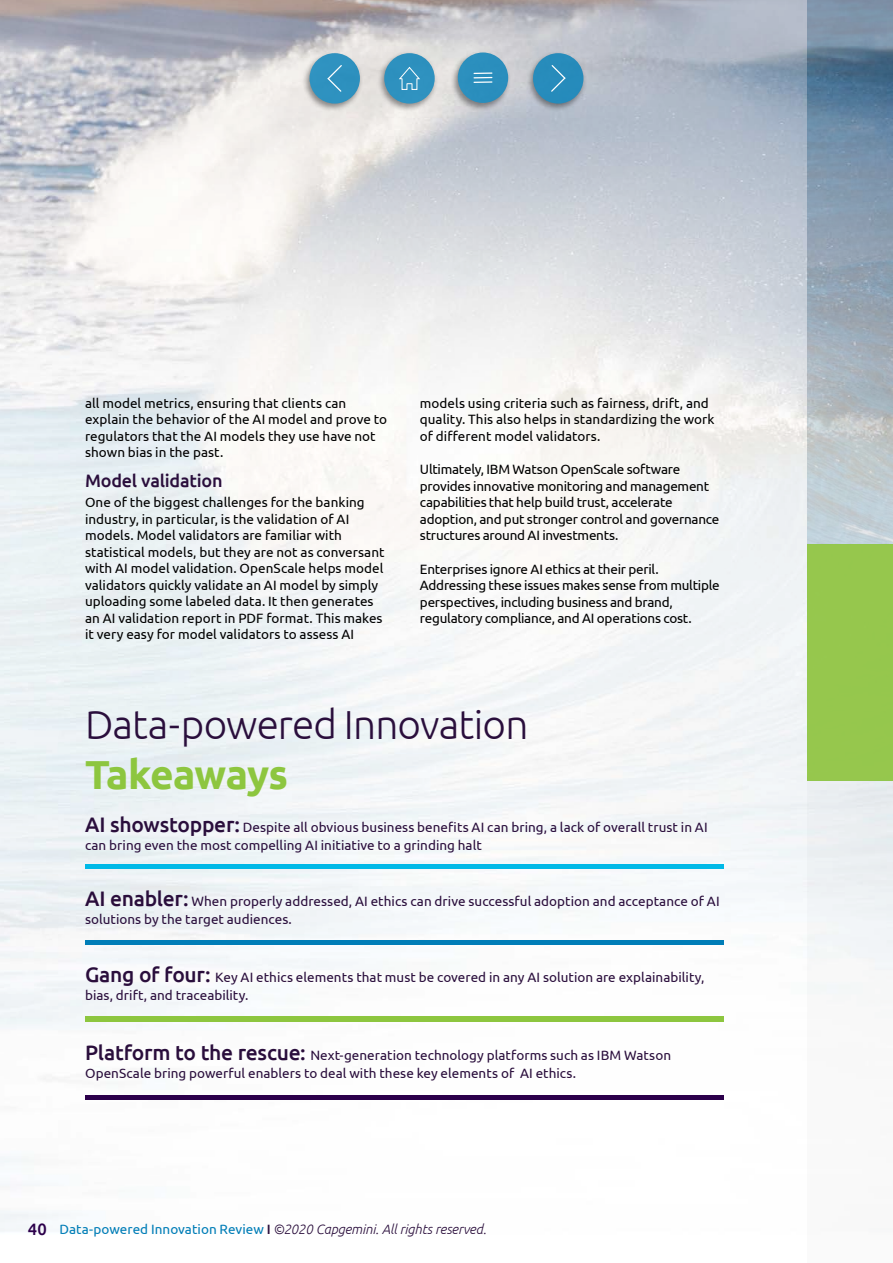
<style>
.page{position:relative;width:893px;height:1263px;background:#fff}
.page>*{position:absolute;margin:0;border:0;box-sizing:border-box;transform-origin:0 0}
.t1{font:300 40.5px "Ubuntu";letter-spacing:-.02em;color:#2a0e3c}
.t2{font:700 40.5px "Ubuntu";letter-spacing:-.02em;color:#8dc63f}
.t3{font:500 18px "Ubuntu";letter-spacing:-.01em;color:#2a0e3c}
.t4{font:13.5px/16.5px "Ubuntu";color:#000}
.t5{font:13.5px/18px "Ubuntu";letter-spacing:.005em;color:#2a0e3c}
.t6{font:13.5px/16.5px "Ubuntu";letter-spacing:-.02em;color:#000}
.t7{font:italic 300 13.5px "Ubuntu";letter-spacing:-.01em;color:#2a0e3c}
.s1{font-weight:500;font-size:21px}
.s2{font-weight:500;font-style:normal;font-size:16.5px;color:#2c004b}
.s3{font-weight:400;font-style:normal;color:#007db7}
.s4{font-weight:500;font-style:normal}
</style>
<div class="page">
<img style="left:0;top:0;width:893px;height:1232px">
<div style="left:808px;top:544px;width:85px;height:236px;background:#96c74d"></div>
<hr style="left:85px;top:864px;width:639px;height:4px;background:#00b9e7">
<div style="left:85px;top:940px;width:639px;height:5px;background:#007db7"></div>
<div style="left:86px;top:1016px;width:638px;height:5px;background:#8dc63f"></div>
<div style="left:85px;top:1095px;width:639px;height:5px;background:#2c004b"></div>
<div style="left:450px;top:50px;width:61px;height:62px;background:#000;opacity:.51"></div>
<div style="left:458px;top:52px;width:50px;height:51px;background:#2a8ebd;border-radius:50%"></div>
<svg style="left:474px;top:72px;width:18px;height:11px"></svg>
<div style="left:376px;top:51px;width:62px;height:61px;background:#000;opacity:.51"></div>
<div style="left:384px;top:53px;width:51px;height:51px;background:#2e91bf;border-radius:50%"></div>
<svg style="left:399px;top:67px;width:21px;height:23px"></svg>
<div style="left:525px;top:51px;width:62px;height:61px;background:#000;opacity:.51"></div>
<div style="left:533px;top:53px;width:50px;height:51px;background:#278bbb;border-radius:50%"></div>
<svg style="left:551px;top:65px;width:14px;height:27px"></svg>
<div style="left:302px;top:51px;width:61px;height:61px;background:#000;opacity:.51"></div>
<div style="left:309px;top:53px;width:51px;height:51px;background:#2f92bf;border-radius:50%"></div>
<svg style="left:328px;top:65px;width:14px;height:27px"></svg>
<p class="t4" style="left:85px;top:394px;width:304px">all model metrics, ensuring that clients can explain the behavior of the AI model and prove to regulators that the AI models they use have not shown bias in the past.</p>
<h2 class="t3" style="left:85px;top:469px;width:139px">Model validation</h2>
<p class="t4" style="left:85px;top:494px;width:301px">One of the biggest challenges for the banking industry, in particular, is the validation of AI models. Model validators are familiar with statistical models, but they are not as conversant with AI model validation. OpenScale helps model validators quickly validate an AI model by simply uploading some labeled data. It then generates an AI validation report in PDF format. This makes it very easy for model validators to assess AI</p>
<p class="t4" style="left:420px;top:394px;width:296px">models using criteria such as fairness, drift, and quality. This also helps in standardizing the work of different model validators.</p>
<p class="t4" style="left:420px;top:461px;width:301px">Ultimately, IBM Watson OpenScale software provides innovative monitoring and management capabilities that help build trust, accelerate adoption, and put stronger control and governance structures around AI investments.</p>
<p class="t6" style="left:420px;top:560px;width:301px">Enterprises ignore AI ethics at their peril.<br>Addressing these issues makes sense from multiple perspectives, including business and brand, regulatory compliance, and AI operations cost.</p>
<h1 class="t1" style="left:85px;top:701px;width:445px">Data-powered Innovation</h1>
<h1 class="t2" style="left:85px;top:750px;width:205px">Takeaways</h1>
<p class="t5" style="left:85px;top:817px;width:624px"><span class="s1">AI showstopper:</span> Despite all obvious business benefits AI can bring, a lack of overall trust in AI can bring even the most compelling AI initiative to a grinding halt</p>
<p class="t5" style="left:85px;top:891px;width:636px"><span class="s1">AI enabler:</span> When properly addressed, AI ethics can drive successful adoption and acceptance of AI solutions by the target audiences.</p>
<p class="t5" style="left:85px;top:968px;width:621px"><span class="s1">Gang of four:</span> Key AI ethics elements that must be covered in any AI solution are explainability, bias, drift, and traceability.</p>
<p class="t5" style="left:85px;top:1046px;width:587px"><span class="s1">Platform to the rescue:</span> Next-generation technology platforms such as IBM Watson<br>OpenScale bring powerful enablers to deal with these key elements of AI ethics.</p>
<p class="t7" style="left:28px;top:1221px;width:460px"><span class="s2">40</span> <span class="s3">Data-powered Innovation Review</span> <span class="s4">I</span> ©2020 Capgemini. All rights reserved.</p>
</div>
